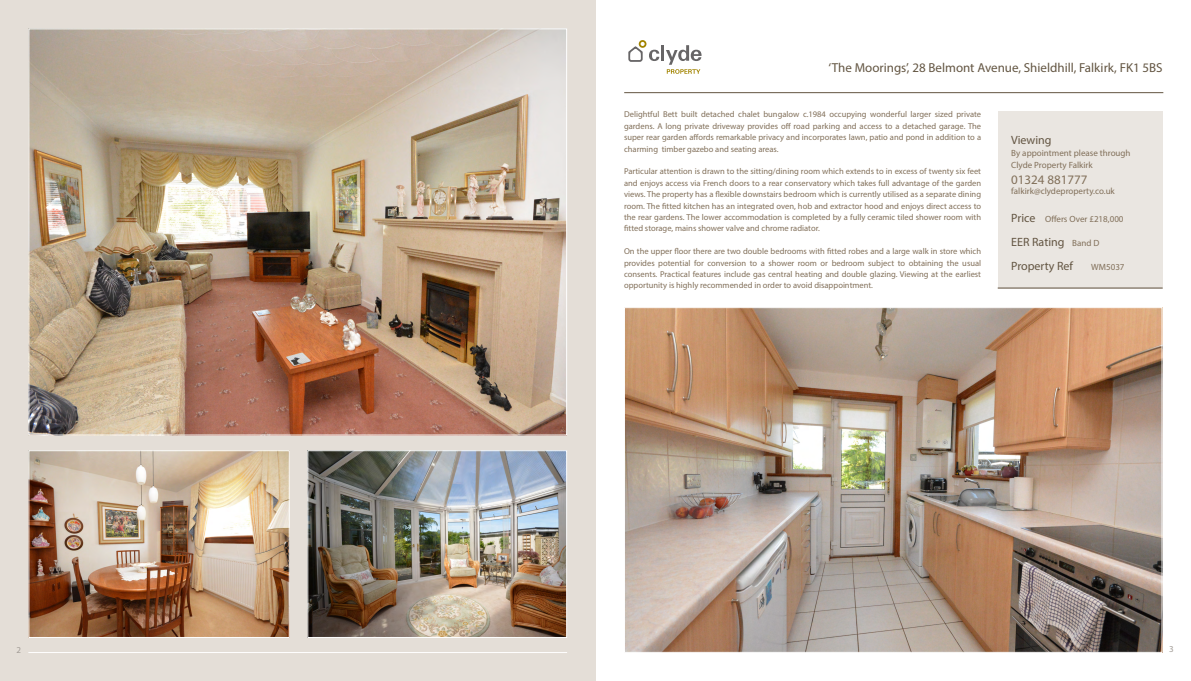
<style>
.page{position:relative;width:1191px;height:681px;background:#fff}
.page>*{position:absolute;margin:0;border:0;box-sizing:border-box;transform-origin:0 0}
.t1{font:13px "Myriad Pro";color:#635542}
.t2{font:13px "Myriad Pro";color:#816f59}
.t3{font:12px/24px "Myriad Pro";color:#635542}
.t4{font:9px/12px "Myriad Pro";color:#816f59}
.t5{font:9px "Myriad Pro";color:#a29c96}
.t6{font:8.5px/11.4px "Myriad Pro";color:#816f59;text-align:justify}
.s1{font-size:12px;color:#635542}
.s2{font-size:9px;color:#816f59}
</style>
<div class="page">
<div style="left:997px;top:111px;width:165px;height:177px;background:#eae6e1"></div>
<div style="left:0;top:0;width:595px;height:680px;background:#e4ded7"></div>
<img style="left:30px;top:30px;width:535px;height:403px">
<img style="left:30px;top:452px;width:258px;height:183px">
<div style="left:28px;top:450px;width:262px;height:187px;border:1px solid #fff"></div>
<img style="left:309px;top:452px;width:256px;height:183px">
<div style="left:307px;top:450px;width:260px;height:187px;border:1px solid #fff"></div>
<hr style="left:28px;top:651px;width:539px;height:1px;background:#fff">
<div style="left:639px;top:40px;width:7px;height:8px;border:2px solid #a28400;border-radius:50%"></div>
<svg style="left:649px;top:50px;width:10px;height:11px"></svg>
<hr style="left:661px;top:45px;width:3px;height:16px;background:#676566">
<svg style="left:666px;top:45px;width:35px;height:29px"></svg>
<svg style="left:628px;top:46px;width:15px;height:16px"></svg>
<img style="left:626px;top:309px;width:534px;height:341px">
<hr style="left:624px;top:92px;width:539px;height:1px;background:#635542">
<hr style="left:997px;top:287px;width:165px;height:1px;background:#635542">
<h1 class="t1" style="left:828px;top:60px;width:335px">‘The Moorings’, 28 Belmont Avenue, Shieldhill, Falkirk, FK1 5BS</h1>
<p class="t6" style="left:624px;top:109px;width:358px">Delightful Bett built detached chalet bungalow c.1984 occupying wonderful larger sized private gardens. A long private driveway provides off road parking and access to a detached garage. The super rear garden affords remarkable privacy and incorporates lawn, patio and pond in addition to a charming timber gazebo and seating areas.</p>
<p class="t6" style="left:624px;top:166px;width:358px">Particular attention is drawn to the sitting/dining room which extends to in excess of twenty six feet and enjoys access via French doors to a rear conservatory which takes full advantage of the garden views. The property has a flexible downstairs bedroom which is currently utilised as a separate dining room. The fitted kitchen has an integrated oven, hob and extractor hood and enjoys direct access to the rear gardens. The lower accommodation is completed by a fully ceramic tiled shower room with fitted storage, mains shower valve and chrome radiator.</p>
<p class="t6" style="left:624px;top:245px;width:358px">On the upper floor there are two double bedrooms with fitted robes and a large walk in store which provides potential for conversion to a shower room or bedroom subject to obtaining the usual consents. Practical features include gas central heating and double glazing. Viewing at the earliest opportunity is highly recommended in order to avoid disappointment.</p>
<h2 class="t3" style="left:1011px;top:128px;width:42px">Viewing</h2>
<p class="t4" style="left:1011px;top:147px;width:121px">By appointment please through<br>Clyde Property Falkirk</p>
<h1 class="t2" style="left:1011px;top:172px;width:78px">01324 881777</h1>
<p class="t4" style="left:1011px;top:185px;width:105px">falkirk@clydeproperty.co.uk</p>
<p class="t4" style="left:1011px;top:212px;width:114px"><span class="s1">Price</span> Offers Over £218,000</p>
<h2 class="t3" style="left:1011px;top:229px;width:90px">EER Rating <span class="s2">Band D<br></span>Property Ref</h2>
<p class="t4" style="left:1091px;top:260px;width:35px">WM5037</p>
<p class="t5" style="left:17px;top:643px;width:6px">2</p>
<p class="t5" style="left:1169px;top:643px;width:6px">3</p>
</div>
